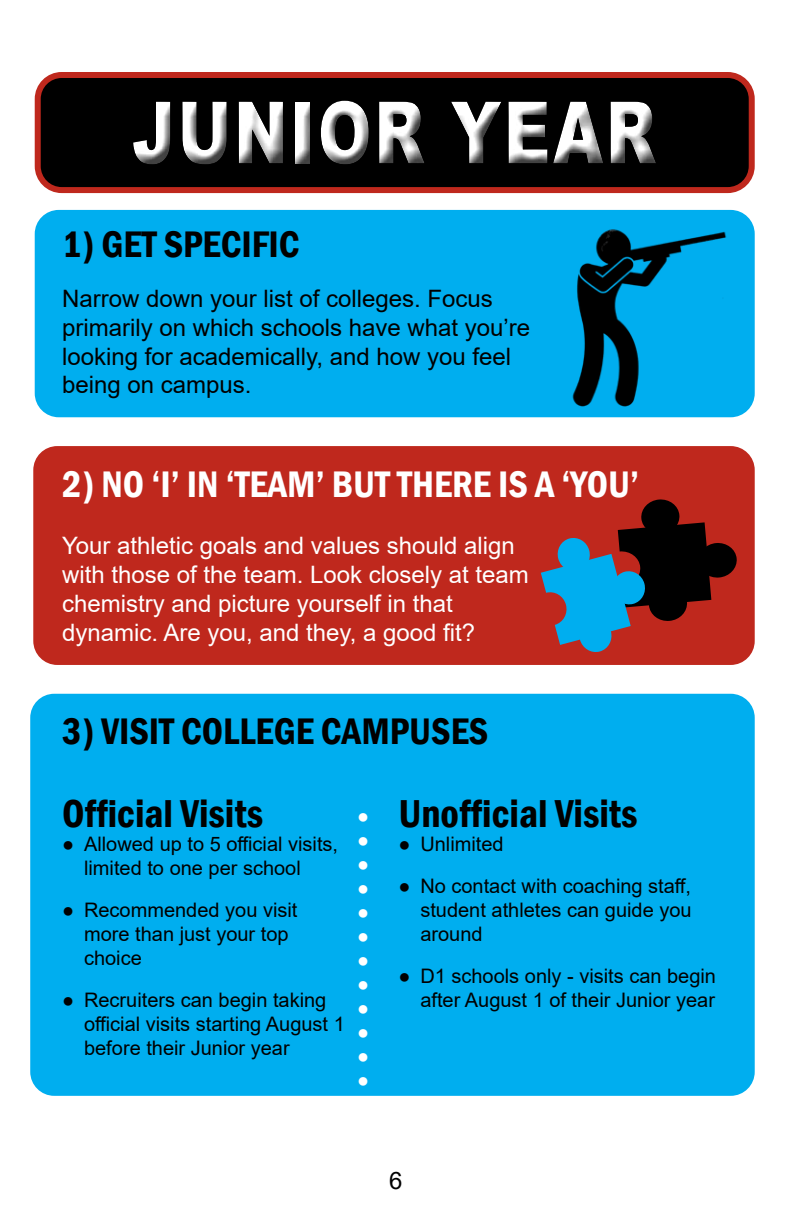
<style>
.page{position:relative;width:792px;height:1224px;background:#fff}
.page>*{position:absolute;margin:0;border:0;box-sizing:border-box;transform-origin:0 0}
.t1{font:900 86px "Arial";letter-spacing:.04em;color:#fff;scale:.75 1}
.t2{font:600 condensed 40px "Franklin Gothic";color:#000}
.t3{font:600 condensed 38px "Franklin Gothic";color:#000}
.t4{font:600 condensed 38px "Franklin Gothic";color:#fff}
.t5{font:24px/28.8px "Arial";color:#fff}
.t6{font:24px/28.8px "Arial";color:#000}
.t7{font:20px/24px "Arial";color:#000}
.t8{font:20px/24px "Arial";color:#fff;text-align:justify}
</style>
<div class="page">
<div style="left:30px;top:694px;width:725px;height:402px;background:#00aeef;border-radius:24px"></div>
<div style="left:33px;top:446px;width:722px;height:219px;background:#bf281d;border-radius:24px"></div>
<div style="left:35px;top:210px;width:720px;height:207px;background:#00aeef;border-radius:24px"></div>
<div style="left:38px;top:75px;width:714px;height:115px;background:#000;border-radius:24px"></div>
<div style="left:35px;top:72px;width:720px;height:121px;border:6px solid #bf281d;border-radius:24px"></div>
<div style="left:126px;top:98px;width:545px;height:80px;background:#000;opacity:.75"></div>
<svg style="left:541px;top:499px;width:196px;height:153px"></svg>
<img style="left:507px;top:143px;width:248px;height:356px">
<h1 class="t1" style="left:132px;top:70px;width:700px">JUNIOR YEAR</h1>
<h3 class="t3" style="left:62px;top:219px;width:239px">1) GET SPECIFIC</h3>
<p class="t6" style="left:62px;top:284px;width:470px">Narrow down your list of colleges. Focus primarily on which schools have what you’re looking for academically, and how you feel being on campus.</p>
<h3 class="t4" style="left:62px;top:459px;width:579px">2) NO ‘I’ IN ‘TEAM’ BUT THERE IS A ‘YOU’</h3>
<p class="t5" style="left:62px;top:531px;width:468px">Your athletic goals and values should align with those of the team. Look closely at team chemistry and picture yourself in that dynamic. Are you, and they, a good fit?</p>
<h3 class="t3" style="left:62px;top:706px;width:428px">3) VISIT COLLEGE CAMPUSES</h3>
<h2 class="t2" style="left:62px;top:787px;width:202px">Official Visits</h2>
<p class="t7" style="left:84px;top:832px;width:256px;text-indent:-22px">● Allowed up to 5 official visits, limited to one per school</p>
<p class="t7" style="left:84px;top:898px;width:215px;text-indent:-22px">● Recommended you visit more than just your top choice</p>
<p class="t7" style="left:84px;top:988px;width:262px;text-indent:-22px">● Recruiters can begin taking official visits starting August 1 before their Junior year</p>
<p class="t8" style="left:357px;top:804px;width:14px">● ● ● ● ● ● ● ● ● ● ● ●</p>
<h2 class="t2" style="left:398px;top:787px;width:241px">Unofficial Visits</h2>
<p class="t7" style="left:398px;top:832px;width:107px">● Unlimited</p>
<p class="t7" style="left:420px;top:874px;width:273px;text-align:justify;text-indent:-22px">● No contact with coaching staff, student athletes can guide you around</p>
<p class="t7" style="left:398px;top:964px;width:319px;text-align:right">● D1 schools only - visits can begin after August 1 of their Junior year</p>
<p class="t6" style="left:389px;top:1166px;width:15px">6</p>
</div>
